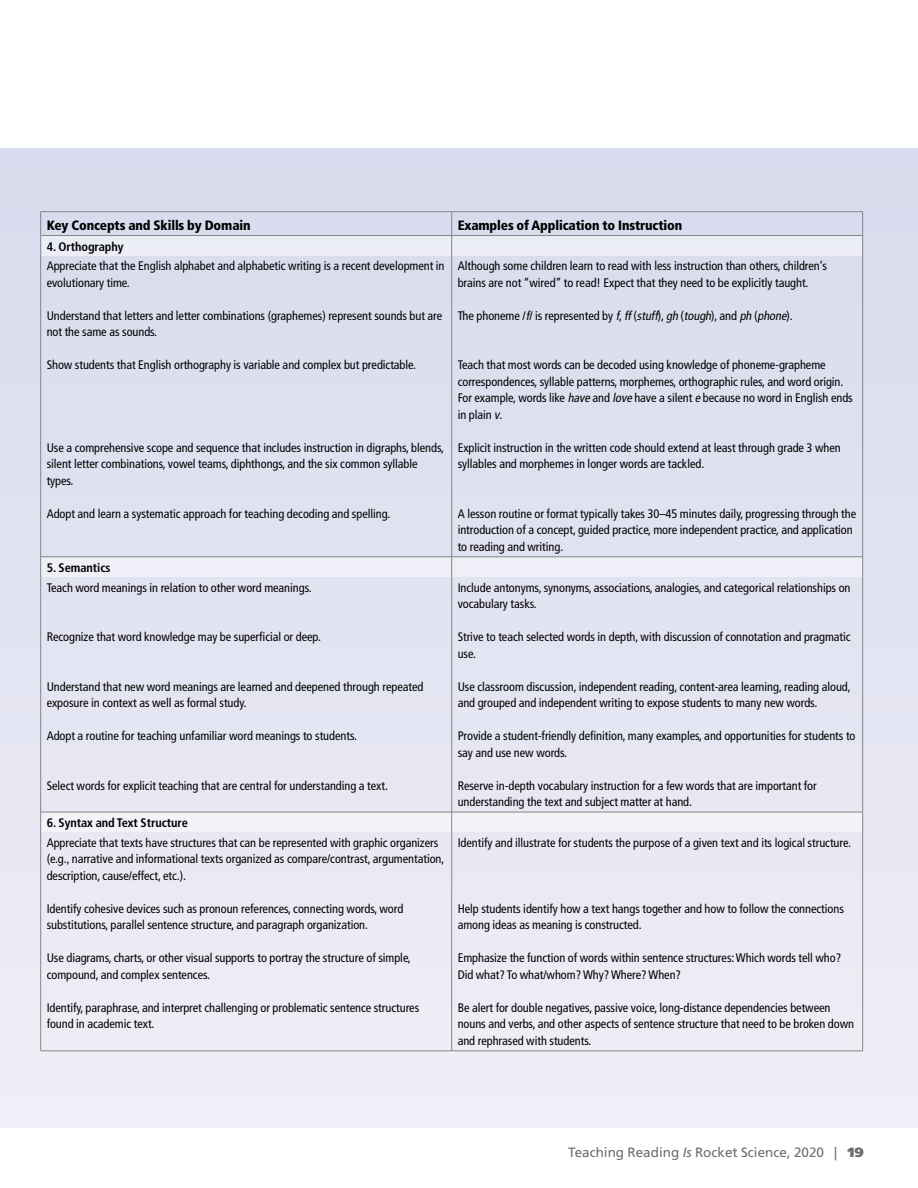
<style>
.page{position:relative;width:918px;height:1188px;background:#fff}
.page>*{position:absolute;margin:0;border:0;box-sizing:border-box;transform-origin:0 0}
.t1{font:900 condensed 13.5px "Frutiger LT Std";letter-spacing:-.01em;color:#000}
.t2{font:13.5px "Frutiger LT Std";color:#6d6e71}
.t3{font:condensed 12.3px/16.5px "Frutiger LT Std";letter-spacing:-.005em;color:#000}
.t4{font:700 condensed 12.3px "Frutiger LT Std";letter-spacing:-.005em;color:#000}
.s1{font-style:italic}
.s2{font-weight:900}
</style>
<div class="page">
<div style="left:0;top:148px;width:918px;height:979px;background:#e3e4f2"></div>
<div style="left:40px;top:236px;width:822px;height:20px;background:#ecedf6"></div>
<div style="left:41px;top:557px;width:822px;height:20px;background:#eff0f7"></div>
<div style="left:41px;top:812px;width:822px;height:20px;background:#f3f3f9"></div>
<hr style="left:40px;top:211px;width:412px;height:1px;background:#848688">
<svg style="left:40px;top:212px;width:1px;height:23px"></svg>
<hr style="left:452px;top:211px;width:411px;height:1px;background:#848688">
<svg style="left:451px;top:212px;width:1px;height:23px"></svg>
<svg style="left:862px;top:212px;width:1px;height:23px"></svg>
<hr style="left:40px;top:235px;width:412px;height:1px;background:#848688">
<hr style="left:452px;top:235px;width:411px;height:1px;background:#848688">
<hr style="left:40px;top:236px;width:1px;height:321px;background:#848688">
<hr style="left:451px;top:236px;width:1px;height:321px;background:#848688">
<hr style="left:862px;top:236px;width:1px;height:321px;background:#848688">
<hr style="left:40px;top:557px;width:412px;height:1px;background:#848688">
<hr style="left:40px;top:557px;width:1px;height:255px;background:#848688">
<hr style="left:452px;top:557px;width:411px;height:1px;background:#848688">
<hr style="left:451px;top:557px;width:1px;height:255px;background:#848688">
<hr style="left:862px;top:557px;width:1px;height:255px;background:#848688">
<hr style="left:40px;top:812px;width:412px;height:1px;background:#848688">
<hr style="left:40px;top:812px;width:1px;height:239px;background:#848688">
<hr style="left:452px;top:812px;width:411px;height:1px;background:#848688">
<hr style="left:451px;top:812px;width:1px;height:239px;background:#848688">
<hr style="left:862px;top:812px;width:1px;height:239px;background:#848688">
<hr style="left:40px;top:1051px;width:412px;height:1px;background:#848688">
<hr style="left:452px;top:1051px;width:411px;height:1px;background:#848688">
<p class="t1" style="left:47px;top:217px;width:205px">Key Concepts and Skills by Domain</p>
<p class="t1" style="left:458px;top:217px;width:226px">Examples of Application to Instruction</p>
<p class="t4" style="left:47px;top:239px;width:78px">4. Orthography</p>
<p class="t3" style="left:47px;top:258px;width:399px">Appreciate that the English alphabet and alphabetic writing is a recent development in evolutionary time.</p>
<p class="t3" style="left:47px;top:307px;width:397px">Understand that letters and letter combinations (graphemes) represent sounds but are not the same as sounds.</p>
<p class="t3" style="left:47px;top:357px;width:371px">Show students that English orthography is variable and complex but predictable.</p>
<p class="t3" style="left:458px;top:258px;width:371px">Although some children learn to read with less instruction than others, children’s brains are not “wired” to read! Expect that they need to be explicitly taught.</p>
<p class="t3" style="left:458px;top:307px;width:337px">The phoneme /<span class="s1">f</span>/ is represented by <span class="s1">f</span>, <span class="s1">ff</span>(<span class="s1">stuff</span>), <span class="s1">gh</span> (<span class="s1">tough</span>), and <span class="s1">ph</span> (<span class="s1">phone</span>).</p>
<p class="t3" style="left:458px;top:357px;width:397px">Teach that most words can be decoded using knowledge of phoneme-grapheme correspondences, syllable patterns, morphemes, orthographic rules, and word origin.<br>For example, words like <span class="s1">have</span> and <span class="s1">love</span> have a silent <span class="s1">e</span> because no word in English ends in plain <span class="s1">v</span>.</p>
<p class="t3" style="left:458px;top:439px;width:385px">Explicit instruction in the written code should extend at least through grade 3 when syllables and morphemes in longer words are tackled.</p>
<p class="t3" style="left:458px;top:505px;width:400px">A lesson routine or format typically takes 30–45 minutes daily, progressing through the introduction of a concept, guided practice, more independent practice, and application to reading and writing.</p>
<p class="t3" style="left:47px;top:439px;width:399px">Use a comprehensive scope and sequence that includes instruction in digraphs, blends, silent letter combinations, vowel teams, diphthongs, and the six common syllable types.</p>
<p class="t3" style="left:47px;top:505px;width:345px">Adopt and learn a systematic approach for teaching decoding and spelling.</p>
<p class="t4" style="left:47px;top:560px;width:65px">5. Semantics</p>
<p class="t3" style="left:47px;top:579px;width:267px">Teach word meanings in relation to other word meanings.</p>
<p class="t3" style="left:47px;top:629px;width:276px">Recognize that word knowledge may be superficial or deep.</p>
<p class="t3" style="left:47px;top:678px;width:378px">Understand that new word meanings are learned and deepened through repeated exposure in context as well as formal study.</p>
<p class="t3" style="left:47px;top:728px;width:312px">Adopt a routine for teaching unfamiliar word meanings to students.</p>
<p class="t3" style="left:47px;top:777px;width:343px">Select words for explicit teaching that are central for understanding a text.</p>
<p class="t4" style="left:47px;top:816px;width:143px">6. Syntax and Text Structure</p>
<p class="t3" style="left:47px;top:834px;width:399px">Appreciate that texts have structures that can be represented with graphic organizers (e.g., narrative and informational texts organized as compare/contrast, argumentation, description, cause/effect, etc.).</p>
<p class="t3" style="left:47px;top:900px;width:358px">Identify cohesive devices such as pronoun references, connecting words, word substitutions, parallel sentence structure, and paragraph organization.</p>
<p class="t3" style="left:47px;top:950px;width:366px">Use diagrams, charts, or other visual supports to portray the structure of simple, compound, and complex sentences.</p>
<p class="t3" style="left:47px;top:999px;width:374px">Identify, paraphrase, and interpret challenging or problematic sentence structures found in academic text.</p>
<p class="t3" style="left:458px;top:579px;width:394px">Include antonyms, synonyms, associations, analogies, and categorical relationships on vocabulary tasks.</p>
<p class="t3" style="left:458px;top:629px;width:395px">Strive to teach selected words in depth, with discussion of connotation and pragmatic use.</p>
<p class="t3" style="left:458px;top:678px;width:395px">Use classroom discussion, independent reading, content-area learning, reading aloud, and grouped and independent writing to expose students to many new words.</p>
<p class="t3" style="left:458px;top:728px;width:399px">Provide a student-friendly definition, many examples, and opportunities for students to say and use new words.</p>
<p class="t3" style="left:458px;top:777px;width:361px">Reserve in-depth vocabulary instruction for a few words that are important for understanding the text and subject matter at hand.</p>
<p class="t3" style="left:458px;top:834px;width:395px">Identify and illustrate for students the purpose of a given text and its logical structure.</p>
<p class="t3" style="left:458px;top:900px;width:388px">Help students identify how a text hangs together and how to follow the connections among ideas as meaning is constructed.</p>
<p class="t3" style="left:458px;top:950px;width:385px">Emphasize the function of words within sentence structures: Which words tell who?<br>Did what? To what/whom? Why? Where? When?</p>
<p class="t3" style="left:458px;top:999px;width:398px">Be alert for double negatives, passive voice, long-distance dependencies between nouns and verbs, and other aspects of sentence structure that need to be broken down and rephrased with students.</p>
<p class="t2" style="left:568px;top:1144px;width:297px">Teaching Reading <span class="s1">Is</span> Rocket Science, 2020 | <span class="s2">19</span></p>
</div>
